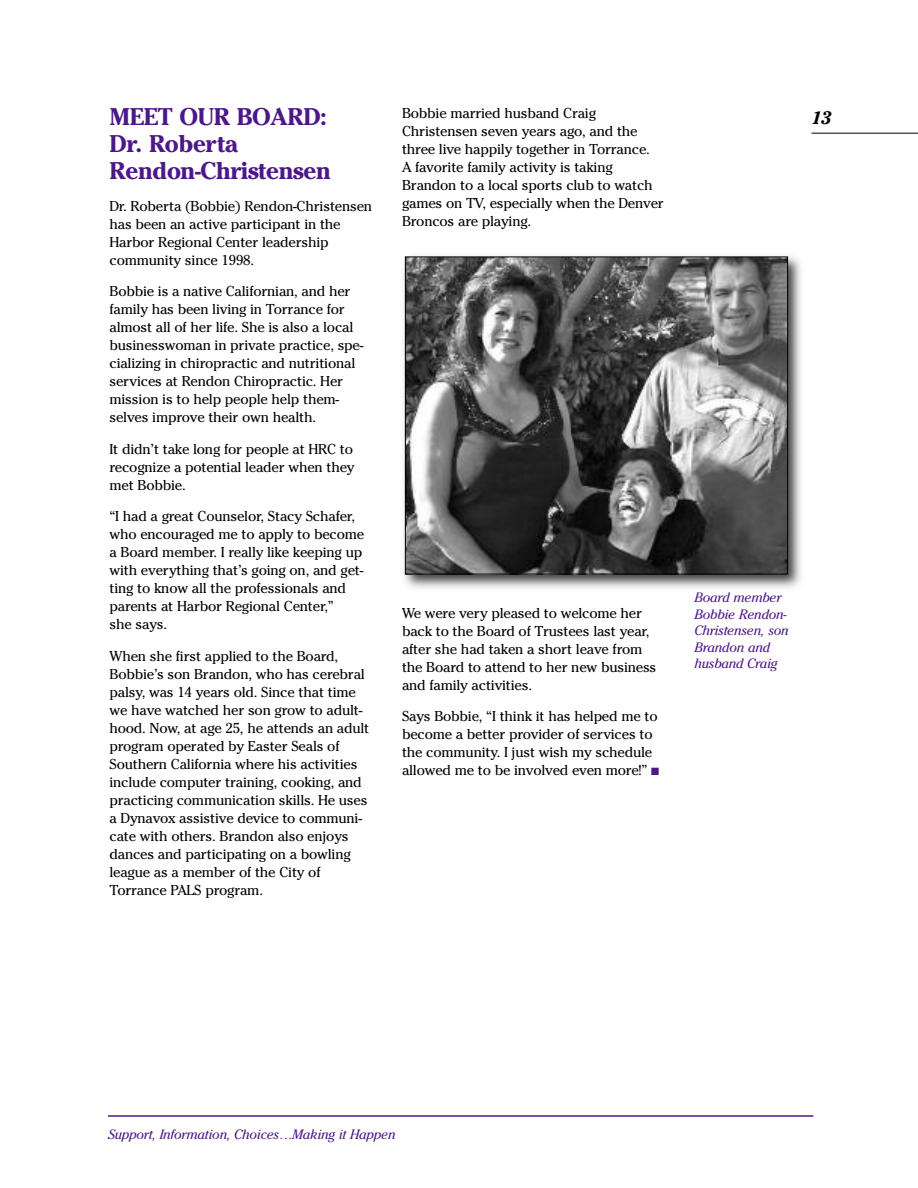
<style>
.page{position:relative;width:918px;height:1188px;background:#fff}
.page>*{position:absolute;margin:0;border:0;box-sizing:border-box;transform-origin:0 0}
.t1{font:700 24px/27px "Cheltenham";letter-spacing:-.015em;color:#4c1788}
.t2{font:italic 700 18px "Cheltenham";color:#000}
.t3{font:14.25px/18px "Cheltenham";letter-spacing:-.015em;color:#000}
.t4{font:italic 13.5px/16.5px "Cheltenham";letter-spacing:-.015em;color:#4c1788}
.s1{color:#4c1788}
</style>
<div class="page">
<hr style="left:812px;top:133px;width:106px;height:1px;background:#000">
<hr style="left:108px;top:1115px;width:705px;height:2px;background:#4c1788">
<img style="left:404px;top:256px;width:397px;height:338px">
<img style="left:694px;top:593px;width:67px;height:1px">
<img style="left:407px;top:258px;width:379px;height:314px">
<div style="left:405px;top:256px;width:383px;height:318px;border:1px solid #000"></div>
<h1 class="t1" style="left:110px;top:103px;width:219px">MEET OUR BOARD:</h1>
<p class="t2" style="left:812px;top:107px;width:21px">13</p>
<h1 class="t1" style="left:109px;top:130px;width:223px">Dr. Roberta<br>Rendon-Christensen</h1>
<p class="t3" style="left:110px;top:197px;width:264px">Dr. Roberta (Bobbie) Rendon-Christensen has been an active participant in the Harbor Regional Center leadership community since 1998.</p>
<p class="t3" style="left:110px;top:282px;width:256px">Bobbie is a native Californian, and her family has been living in Torrance for almost all of her life. She is also a local businesswoman in private practice, spe&shy;cializing in chiropractic and nutritional services at Rendon Chiropractic. Her mission is to help people help them&shy;selves improve their own health.</p>
<p class="t3" style="left:110px;top:440px;width:247px;text-align:justify">It didn’t take long for people at HRC to recognize a potential leader when they met Bobbie.</p>
<p class="t3" style="left:110px;top:507px;width:256px">“I had a great Counselor, Stacy Schafer, who encouraged me to apply to become a Board member. I really like keeping up with everything that’s going on, and get&shy;ting to know all the professionals and parents at Harbor Regional Center,”<br>she says.</p>
<p class="t3" style="left:109px;top:647px;width:261px">When she first applied to the Board, Bobbie’s son Brandon, who has cerebral palsy, was 14 years old. Since that time we have watched her son grow to adult&shy;hood. Now, at age 25, he attends an adult program operated by Easter Seals of Southern California where his activities include computer training, cooking, and practicing communication skills. He uses a Dynavox assistive device to communi&shy;cate with others. Brandon also enjoys dances and participating on a bowling league as a member of the City of Torrance PALS program.</p>
<p class="t3" style="left:402px;top:104px;width:263px">Bobbie married husband Craig Christensen seven years ago, and the three live happily together in Torrance.<br>A favorite family activity is taking Brandon to a local sports club to watch games on TV, especially when the Denver Broncos are playing.</p>
<p class="t4" style="left:694px;top:589px;width:96px">Board member<br>Bobbie Rendon-<br>Christensen, son<br>Brandon and husband Craig</p>
<p class="t3" style="left:402px;top:604px;width:256px">We were very pleased to welcome her back to the Board of Trustees last year, after she had taken a short leave from the Board to attend to her new business and family activities.</p>
<p class="t3" style="left:402px;top:707px;width:259px">Says Bobbie, “I think it has helped me to become a better provider of services to the community. I just wish my schedule allowed me to be involved even more!” <span class="s1">■</span></p>
<p class="t4" style="left:108px;top:1126px;width:289px">Support, Information, Choices…Making it Happen</p>
</div>
